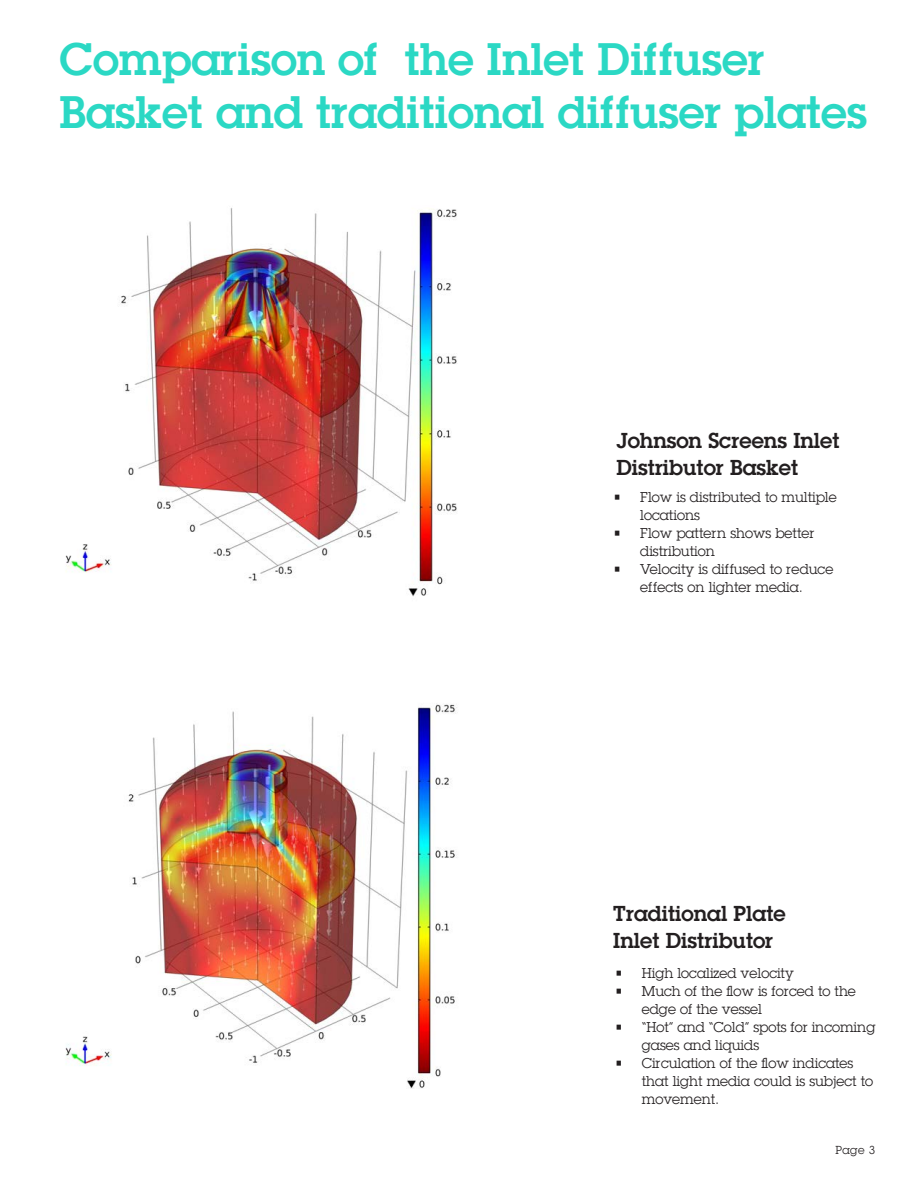
<style>
.page{position:relative;width:918px;height:1188px;background:#fff}
.page>*{position:absolute;margin:0;border:0;box-sizing:border-box;transform-origin:0 0}
.AQ_Heading_GREEN{font:600 44.25px/53.1px "Lubalin Graph Std";color:#2bd8c4}
.AQ_Sub_Headline_-_BL{font:600 21px/27px "Lubalin Graph Std";color:#231f20}
.t1{font:13.8px/18px "Lubalin Graph Std";color:#231f20}
.t2{font:11.25px "Lubalin Graph Std";color:#231f20}
</style>
<div class="page">
<img style="left:65px;top:208px;width:392px;height:389px">
<img style="left:65px;top:703px;width:392px;height:386px">
<p class="AQ_Heading_GREEN" style="left:60px;top:32px;width:809px">Comparison of the Inlet Diffuser<br>Basket and traditional diffuser plates</p>
<p class="AQ_Sub_Headline_-_BL" style="left:616px;top:427px;width:225px">Johnson Screens Inlet<br>Distributor Basket</p>
<p class="t1" style="left:640px;top:488px;width:198px;text-indent:-27px">• Flow is distributed to multiple locations</p>
<p class="t1" style="left:640px;top:524px;width:176px;text-indent:-27px">• Flow pattern shows better distribution</p>
<p class="t1" style="left:613px;top:560px;width:222px;text-align:center">• Velocity is diffused to reduce effects on lighter media.</p>
<p class="AQ_Sub_Headline_-_BL" style="left:613px;top:900px;width:174px">Traditional Plate</p>
<p class="AQ_Sub_Headline_-_BL" style="left:613px;top:927px;width:162px">Inlet Distributor</p>
<p class="t1" style="left:615px;top:964px;width:181px">• High localized velocity</p>
<p class="t1" style="left:642px;top:982px;width:216px;text-indent:-27px">• Much of the flow is forced to the edge of the vessel</p>
<p class="t1" style="left:642px;top:1018px;width:235px;text-indent:-27px">• “Hot” and “Cold” spots for incoming gases and liquids</p>
<p class="t1" style="left:642px;top:1054px;width:233px;text-indent:-27px">• Circulation of the flow indicates that light media could is subject to movement.</p>
<p class="t2" style="left:835px;top:1143px;width:42px">Page 3</p>
</div>
